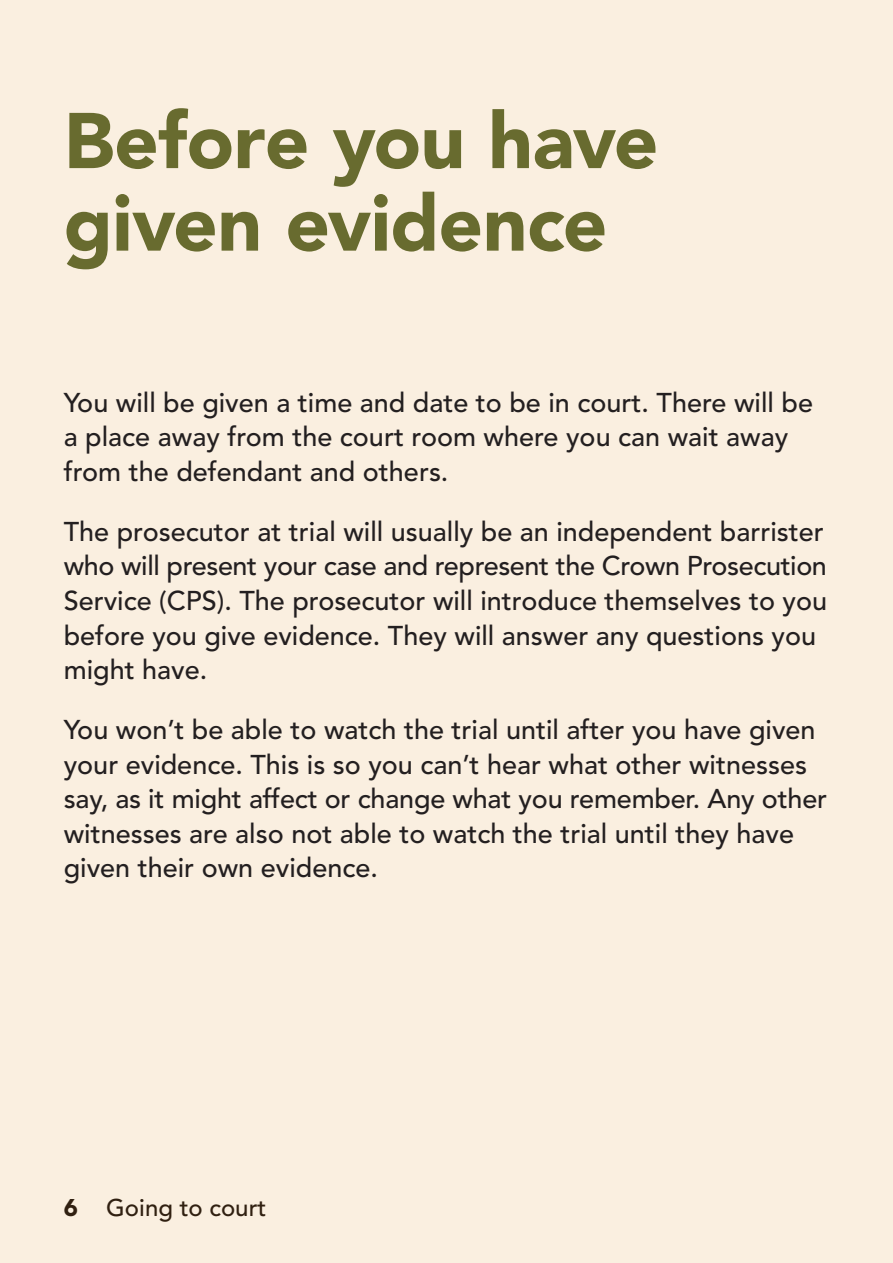
<style>
.page{position:relative;width:893px;height:1263px;background:#faefe0}
.page>*{position:absolute;margin:0;border:0;box-sizing:border-box;transform-origin:0 0}
.t1{font:900 78px/82.5px "Avenir";letter-spacing:-.01em;color:#686b2f}
.t2{font:500 27px/34.5px "Avenir";color:#231f20}
.t3{font:500 24px "Avenir";color:#302011}
.s1{font-weight:900}
</style>
<div class="page">
<h1 class="t1" style="left:64px;top:99px;width:596px">Before you have given evidence</h1>
<p class="t2" style="left:64px;top:386px;width:751px">You will be given a time and date to be in court. There will be a place away from the court room where you can wait away from the defendant and others.</p>
<p class="t2" style="left:64px;top:515px;width:765px">The prosecutor at trial will usually be an independent barrister who will present your case and represent the Crown Prosecution Service (CPS). The prosecutor will introduce themselves to you before you give evidence. They will answer any questions you might have.</p>
<p class="t2" style="left:64px;top:713px;width:765px">You won’t be able to watch the trial until after you have given your evidence. This is so you can’t hear what other witnesses say, as it might affect or change what you remember. Any other witnesses are also not able to watch the trial until they have given their own evidence.</p>
<p class="t3" style="left:64px;top:1194px;width:204px"><span class="s1">6</span> Going to court</p>
</div>
